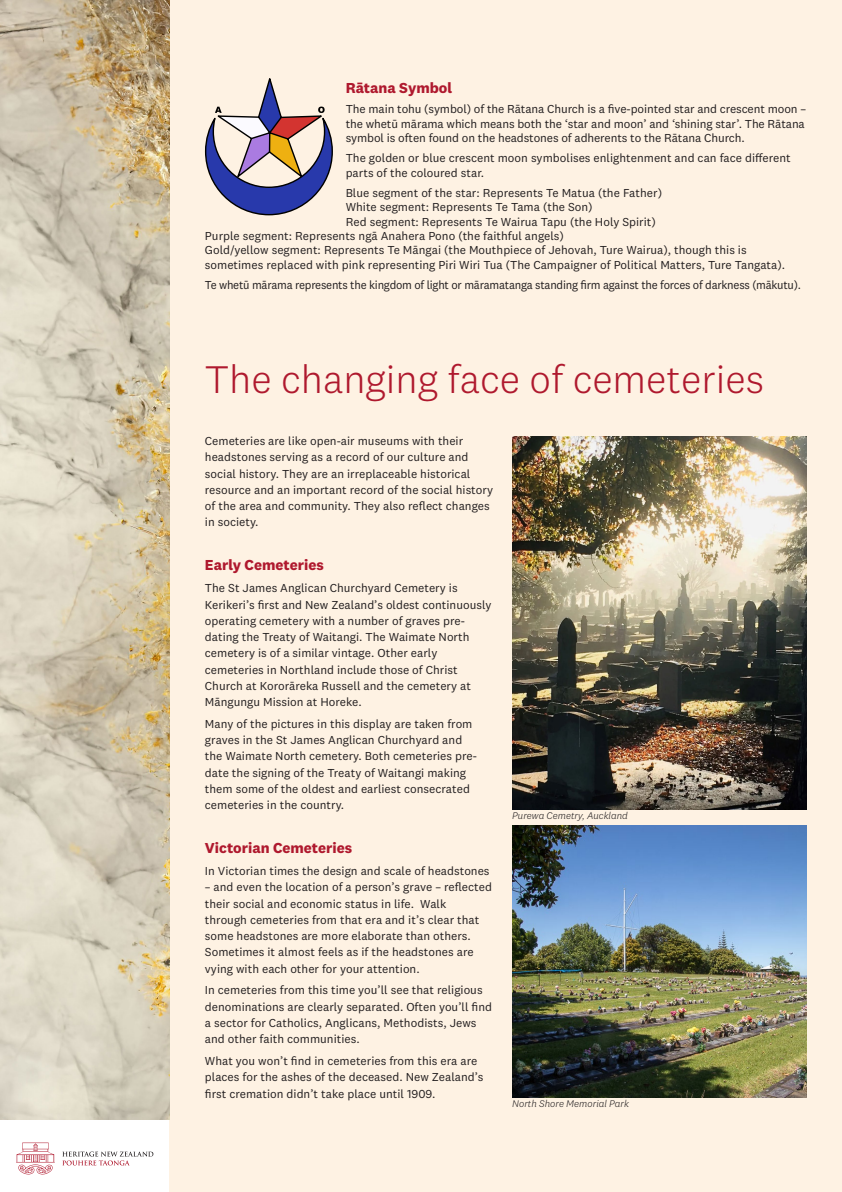
<style>
.page{position:relative;width:842px;height:1192px;background:#fff}
.page>*{position:absolute;margin:0;border:0;box-sizing:border-box;transform-origin:0 0}
.t1{font:300 40px "National 2";color:#af192e}
.t2{font:700 15px "National 2";color:#af192e}
.Paragraph_24pt{font:12px/16.2px "National 2";color:#231f20}
.Paragraph_24pt-2{font:12px "National 2";letter-spacing:-.02em;color:#231f20;scale:.96 1}
.Paragraph_24pt-3{font:italic 300 10px "National 2";color:#231f20}
</style>
<div class="page">
<div style="left:169px;top:0;width:673px;height:1192px;background:#fef2e3"></div>
<img style="left:0;top:0;width:169px;height:1120px">
<svg style="left:62px;top:1152px;width:91px;height:13px"></svg>
<svg style="left:16px;top:1143px;width:39px;height:32px"></svg>
<svg style="left:205px;top:78px;width:128px;height:137px"></svg>
<img style="left:512px;top:436px;width:294px;height:374px">
<img style="left:512px;top:826px;width:294px;height:272px">
<h2 class="t2" style="left:346px;top:79px;width:108px">Rātana Symbol</h2>
<p class="Paragraph_24pt" style="left:346px;top:102px;width:462px;line-height:14.4px;text-align:justify">The main tohu (symbol) of the Rātana Church is a five-pointed star and crescent moon – the whetū mārama which means both the ‘star and moon’ and ‘shining star’. The Rātana symbol is often found on the headstones of adherents to the Rātana Church.</p>
<p class="Paragraph_24pt" style="left:346px;top:151px;width:447px;line-height:14.4px">The golden or blue crescent moon symbolises enlightenment and can face different parts of the coloured star.</p>
<p class="Paragraph_24pt" style="left:346px;top:184px;width:318px">Blue segment of the star: Represents Te Matua (the Father)</p>
<p class="Paragraph_24pt" style="left:346px;top:199px;width:248px">White segment: Represents Te Tama (the Son)</p>
<p class="Paragraph_24pt" style="left:346px;top:213px;width:312px">Red segment: Represents Te Wairua Tapu (the Holy Spirit)</p>
<p class="Paragraph_24pt" style="left:205px;top:228px;width:361px">Purple segment: Represents ngā Anahera Pono (the faithful angels)</p>
<p class="Paragraph_24pt" style="left:205px;top:242px;width:543px">Gold/yellow segment: Represents Te Māngai (the Mouthpiece of Jehovah, Ture Wairua), though this is</p>
<p class="Paragraph_24pt" style="left:205px;top:256px;width:582px">sometimes replaced with pink representing Piri Wiri Tua (The Campaigner of Political Matters, Ture Tangata).</p>
<p class="Paragraph_24pt-2" style="left:205px;top:277px;width:622px">Te whetū mārama represents the kingdom of light or māramatanga standing firm against the forces of darkness (mākutu).</p>
<h1 class="t1" style="left:205px;top:356px;width:560px">The changing face of cemeteries</h1>
<p class="Paragraph_24pt" style="left:205px;top:433px;width:290px">Cemeteries are like open-air museums with their headstones serving as a record of our culture and social history. They are an irreplaceable historical resource and an important record of the social history of the area and community. They also reflect changes in society.</p>
<h2 class="t2" style="left:205px;top:556px;width:120px">Early Cemeteries</h2>
<p class="Paragraph_24pt" style="left:205px;top:580px;width:288px">The St James Anglican Churchyard Cemetery is Kerikeri’s first and New Zealand’s oldest continuously operating cemetery with a number of graves pre&shy;dating the Treaty of Waitangi. The Waimate North cemetery is of a similar vintage. Other early cemeteries in Northland include those of Christ Church at Kororāreka Russell and the cemetery at Māngungu Mission at Horeke.</p>
<p class="Paragraph_24pt" style="left:205px;top:716px;width:274px">Many of the pictures in this display are taken from graves in the St James Anglican Churchyard and the Waimate North cemetery. Both cemeteries pre&shy;date the signing of the Treaty of Waitangi making them some of the oldest and earliest consecrated cemeteries in the country.</p>
<h2 class="t2" style="left:205px;top:839px;width:149px">Victorian Cemeteries</h2>
<p class="Paragraph_24pt" style="left:205px;top:863px;width:286px">In Victorian times the design and scale of headstones</p>
<p class="Paragraph_24pt" style="left:205px;top:879px;width:289px">– and even the location of a person’s grave – reflected their social and economic status in life. Walk<br>through cemeteries from that era and it’s clear that some headstones are more elaborate than others.<br>Sometimes it almost feels as if the headstones are vying with each other for your attention.</p>
<p class="Paragraph_24pt" style="left:205px;top:982px;width:289px">In cemeteries from this time you’ll see that religious denominations are clearly separated. Often you’ll find a sector for Catholics, Anglicans, Methodists, Jews and other faith communities.</p>
<p class="Paragraph_24pt" style="left:205px;top:1053px;width:280px">What you won’t find in cemeteries from this era are places for the ashes of the deceased. New Zealand’s first cremation didn’t take place until 1909.</p>
<p class="Paragraph_24pt-3" style="left:512px;top:810px;width:117px">Purewa Cemetry, Auckland</p>
<p class="Paragraph_24pt-3" style="left:512px;top:1098px;width:119px">North Shore Memorial Park</p>
</div>
